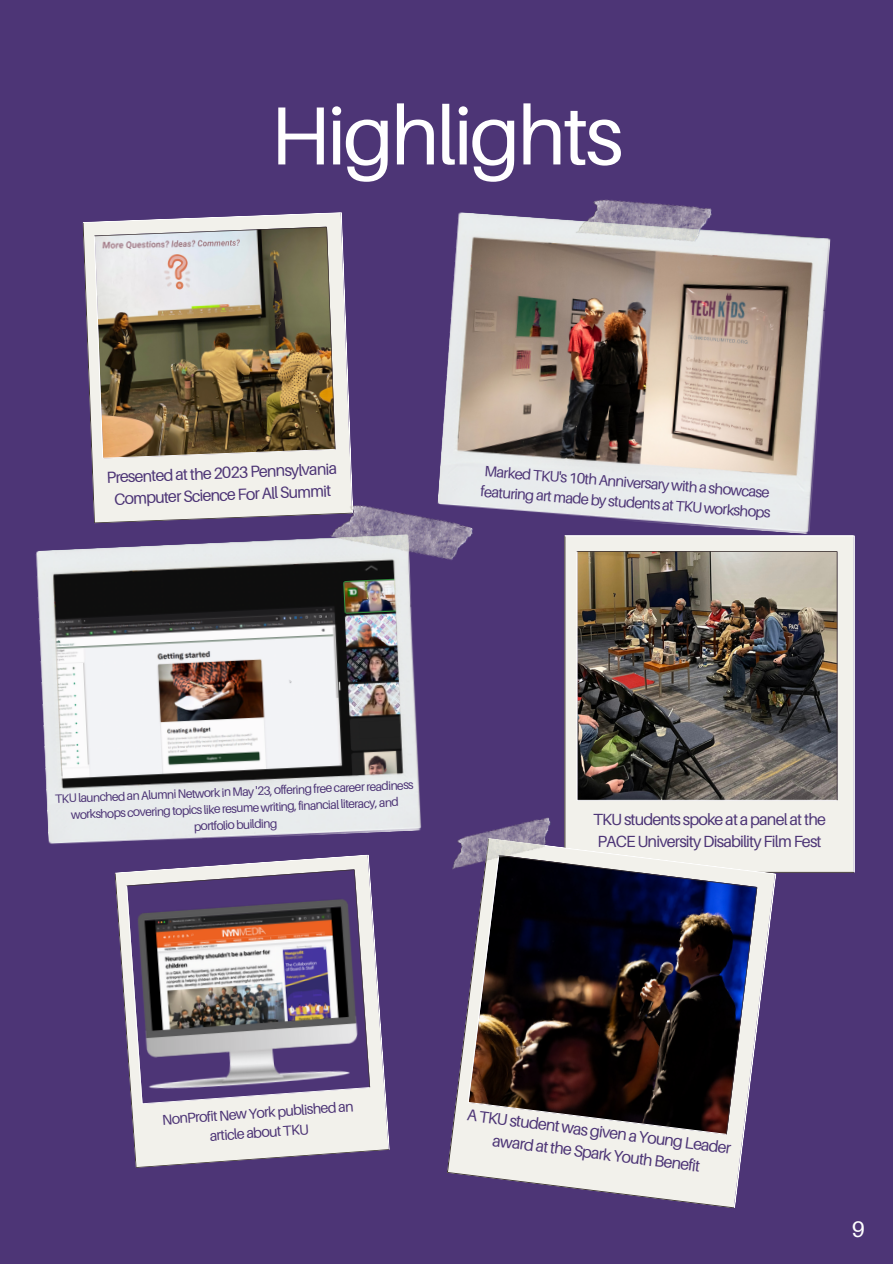
<style>
.page{position:relative;width:893px;height:1264px;background:#fff}
.page>*{position:absolute;margin:0;border:0;box-sizing:border-box;transform-origin:0 0}
.t1{font:82.5px "Aileron";letter-spacing:-.04em;color:#fff}
.t2{font:22.5px "Aileron";color:#fff}
.t3{font:16.2px/21.9px "Aileron";letter-spacing:-.05em;color:#4d3576;text-align:center}
.t4{font:14.85px "Aileron";color:#4d3576}
.t5{font:14.4px/19.5px "Aileron";color:#4d3576;text-align:center}
.t6{font:12.15px/16.5px "Aileron";color:#4d3576;text-align:center}
</style>
<div class="page">
<div style="left:0;top:0;width:892px;height:1263px;background:#4d3576"></div>
<img style="left:439px;top:212px;width:391px;height:322px">
<svg style="left:93px;top:513px;width:235px;height:10px"></svg>
<img style="left:83px;top:212px;width:270px;height:301px">
<img style="left:564px;top:535px;width:290px;height:337px">
<svg style="left:447px;top:1012px;width:20px;height:164px"></svg>
<svg style="left:467px;top:838px;width:309px;height:370px;background:#615a65"></svg>
<img style="left:35px;top:538px;width:386px;height:306px">
<svg style="left:134px;top:1149px;width:255px;height:18px"></svg>
<svg style="left:115px;top:854px;width:275px;height:295px"></svg>
<img style="left:328px;top:486px;width:147px;height:92px">
<img style="left:452px;top:817px;width:103px;height:55px">
<img style="left:575px;top:199px;width:139px;height:64px">
<h2 class="t1" style="left:270px;top:84px;width:355px">Highlights</h2>
<h2 class="t3" style="left:106px;top:465px;width:232px;rotate:-2deg">Presented at the 2023 Pennsylvania<br>Computer Science For All Summit</h2>
<p class="t4" style="left:485px;top:462px;width:287px;rotate:4deg">Marked TKU's 10th Anniversary with a showcase</p>
<p class="t4" style="left:481px;top:482px;width:292px;rotate:4deg">featuring art made by students at TKU workshops</p>
<p class="t6" style="left:55px;top:789px;width:360px;rotate:-2deg">TKU launched an Alumni Network in May '23, offering free career readiness workshops covering topics like resume writing, financial literacy, and portfolio building</p>
<p class="t3" style="left:593px;top:808px;width:234px;text-align:left">TKU students spoke at a panel at the<br>PACE University Disability Film Fest</p>
<p class="t5" style="left:161px;top:1109px;width:193px;rotate:-4deg">NonProfit New York published an article about TKU</p>
<p class="t3" style="left:468px;top:1103px;width:268px;rotate:7deg">A TKU student was given a Young Leader award at the Spark Youth Benefit</p>
<p class="t2" style="left:851px;top:1215px;width:15px">9</p>
</div>
